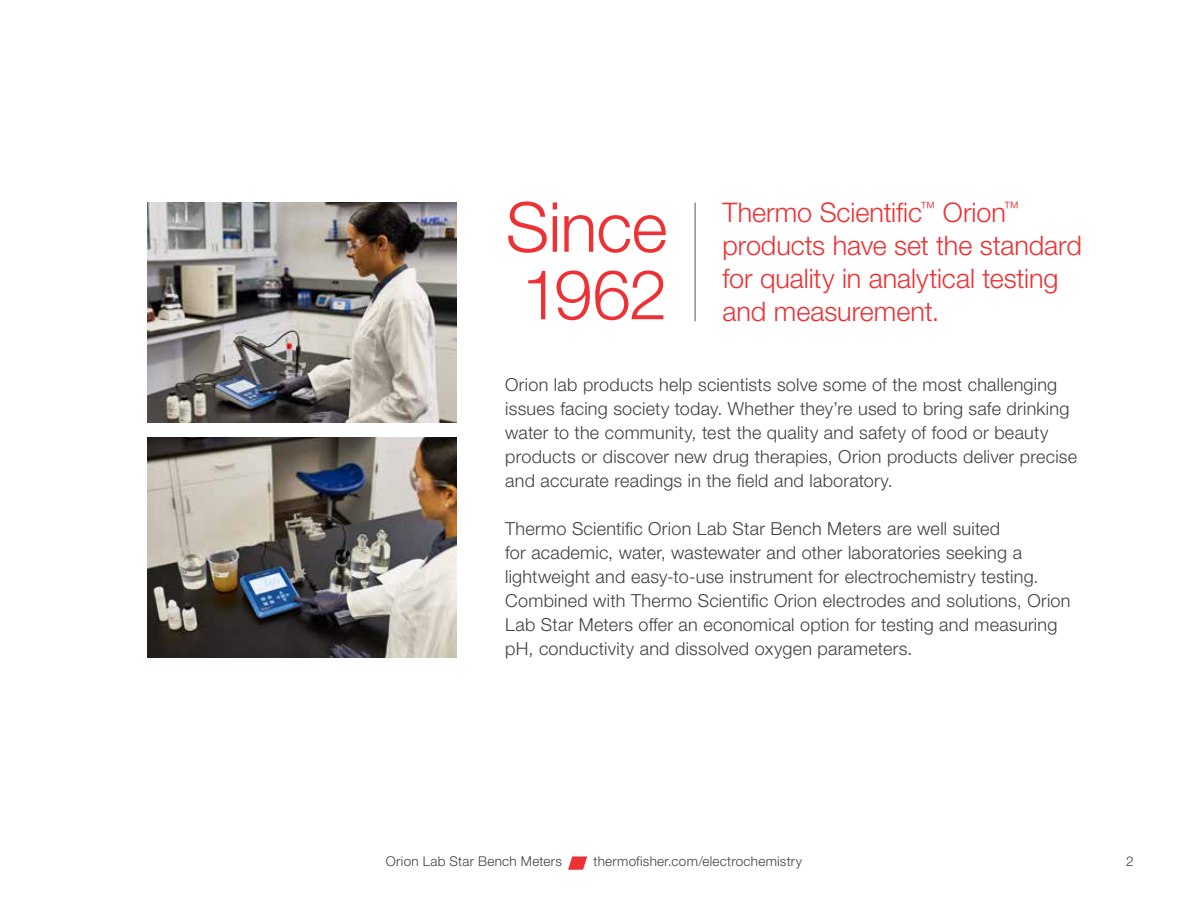
<style>
.page{position:relative;width:1188px;height:918px;background:#fff}
.page>*{position:absolute;margin:0;border:0;box-sizing:border-box;transform-origin:0 0}
.t1{font:300 69px/67.5px "Helvetica Neue LTW1 G";letter-spacing:-.015em;color:#ee3134}
.t2{font:300 27px/33px "Helvetica Neue LTW1 G";letter-spacing:-.005em;color:#ee3134}
.t3{font:300 18px/24px "Helvetica Neue LTW1 G";letter-spacing:.015em;color:#414042}
.t4{font:300 13.5px "Helvetica Neue LTW1 G";letter-spacing:.02em;color:#414042}
</style>
<div class="page">
<svg style="left:568px;top:856px;width:19px;height:14px"></svg>
<img style="left:147px;top:202px;width:309px;height:221px">
<img style="left:147px;top:438px;width:309px;height:220px">
<hr style="left:695px;top:203px;width:1px;height:118px;background:#54575a">
<h1 class="t1" style="left:506px;top:193px;width:163px">Since<br>1962</h1>
<h2 class="t2" style="left:723px;top:196px;width:361px">Thermo Scientific<sup>™</sup> Orion<sup>™ </sup>products have set the standard for quality in analytical testing and measurement.</h2>
<p class="t3" style="left:505px;top:373px;width:573px">Orion lab products help scientists solve some of the most challenging issues facing society today. Whether they’re used to bring safe drinking water to the community, test the quality and safety of food or beauty products or discover new drug therapies, Orion products deliver precise and accurate readings in the field and laboratory.</p>
<p class="t3" style="left:505px;top:517px;width:567px">Thermo Scientific Orion Lab Star Bench Meters are well suited<br>for academic, water, wastewater and other laboratories seeking a lightweight and easy-to-use instrument for electrochemistry testing.<br>Combined with Thermo Scientific Orion electrodes and solutions, Orion Lab Star Meters offer an economical option for testing and measuring pH, conductivity and dissolved oxygen parameters.</p>
<p class="t4" style="left:386px;top:853px;width:178px">Orion Lab Star Bench Meters</p>
<p class="t4" style="left:594px;top:853px;width:210px">thermofisher.com/electrochemistry</p>
<p class="t4" style="left:1126px;top:853px;width:9px">2</p>
</div>
